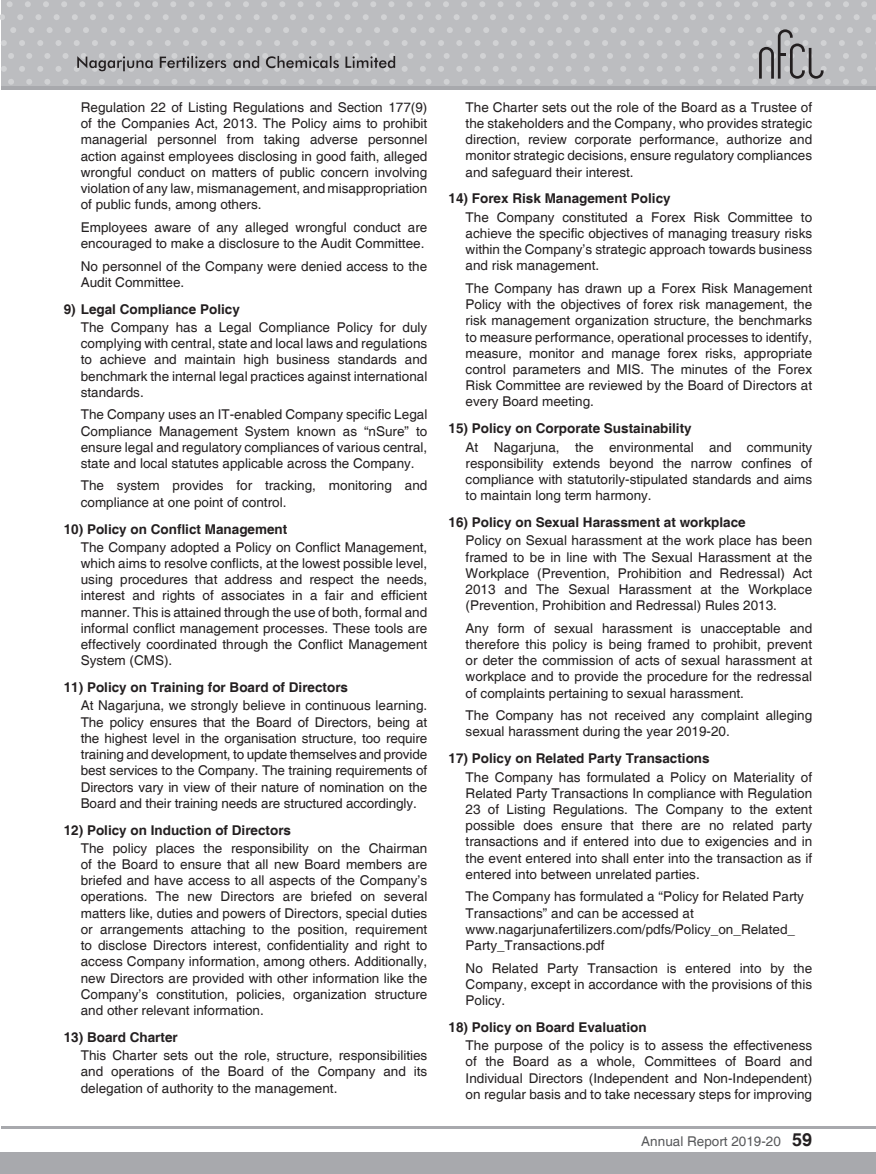
<style>
.page{position:relative;width:876px;height:1174px;background:#fff}
.page>*{position:absolute;margin:0;border:0;box-sizing:border-box;transform-origin:0 0}
.t1{font:13.5px/16.2px "Helvetica";color:#231f20;text-align:justify}
.t2{font:700 13.5px "Helvetica";color:#231f20}
.t3{font:13.5px "Helvetica";color:#57585a}
.s1{font-weight:700;font-size:18px;color:#231f20}
</style>
<div class="page">
<div style="left:1px;top:0;width:875px;height:88px;background:#bcbdc0"></div>
<svg style="left:0;top:14px;width:876px;height:6px"></svg>
<hr style="left:1px;top:1126px;width:875px;height:2px;background:#a8a9ad">
<div style="left:0;top:1152px;width:876px;height:22px;background:#a8a9ad"></div>
<svg style="left:1px;top:27px;width:875px;height:62px"></svg>
<svg style="left:7px;top:1px;width:860px;height:6px"></svg>
<p class="t1" style="left:81px;top:100px;width:348px">Regulation 22 of Listing Regulations and Section 177(9) of the Companies Act, 2013. The Policy aims to prohibit managerial personnel from taking adverse personnel action against employees disclosing in good faith, alleged wrongful conduct on matters of public concern involving violation of any law, mismanagement, and misappropriation of public funds, among others.</p>
<p class="t1" style="left:81px;top:219px;width:348px">Employees aware of any alleged wrongful conduct are encouraged to make a disclosure to the Audit Committee.</p>
<p class="t1" style="left:81px;top:258px;width:348px">No personnel of the Company were denied access to the<br>Audit Committee.</p>
<p class="t2" style="left:64px;top:300px;width:178px">9) Legal Compliance Policy</p>
<p class="t1" style="left:81px;top:319px;width:348px">The Company has a Legal Compliance Policy for duly complying with central, state and local laws and regulations to achieve and maintain high business standards and benchmark the internal legal practices against international standards.</p>
<p class="t1" style="left:81px;top:407px;width:348px">The Company uses an IT-enabled Company specific Legal Compliance Management System known as “nSure” to ensure legal and regulatory compliances of various central, state and local statutes applicable across the Company.</p>
<p class="t1" style="left:81px;top:478px;width:348px">The system provides for tracking, monitoring and compliance at one point of control.</p>
<p class="t2" style="left:64px;top:520px;width:225px">10) Policy on Conflict Management</p>
<p class="t1" style="left:81px;top:539px;width:348px">The Company adopted a Policy on Conflict Management, which aims to resolve conflicts, at the lowest possible level, using procedures that address and respect the needs, interest and rights of associates in a fair and efficient manner. This is attained through the use of both, formal and informal conflict management processes. These tools are effectively coordinated through the Conflict Management System (CMS).</p>
<p class="t2" style="left:64px;top:679px;width:286px">11) Policy on Training for Board of Directors</p>
<p class="t1" style="left:81px;top:698px;width:348px">At Nagarjuna, we strongly believe in continuous learning.<br>The policy ensures that the Board of Directors, being at the highest level in the organisation structure, too require training and development, to update themselves and provide best services to the Company. The training requirements of Directors vary in view of their nature of nomination on the Board and their training needs are structured accordingly.</p>
<p class="t2" style="left:64px;top:821px;width:229px">12) Policy on Induction of Directors</p>
<p class="t1" style="left:81px;top:840px;width:348px">The policy places the responsibility on the Chairman of the Board to ensure that all new Board members are briefed and have access to all aspects of the Company’s operations. The new Directors are briefed on several matters like, duties and powers of Directors, special duties or arrangements attaching to the position, requirement to disclose Directors interest, confidentiality and right to access Company information, among others. Additionally, new Directors are provided with other information like the Company’s constitution, policies, organization structure and other relevant information.</p>
<p class="t2" style="left:64px;top:1028px;width:116px">13) Board Charter</p>
<p class="t1" style="left:81px;top:1047px;width:348px">This Charter sets out the role, structure, responsibilities and operations of the Board of the Company and its delegation of authority to the management.</p>
<p class="t1" style="left:466px;top:99px;width:348px">The Charter sets out the role of the Board as a Trustee of the stakeholders and the Company, who provides strategic direction, review corporate performance, authorize and monitor strategic decisions, ensure regulatory compliances and safeguard their interest.</p>
<p class="t2" style="left:449px;top:190px;width:224px">14) Forex Risk Management Policy</p>
<p class="t1" style="left:466px;top:209px;width:348px">The Company constituted a Forex Risk Committee to achieve the specific objectives of managing treasury risks within the Company’s strategic approach towards business and risk management.</p>
<p class="t1" style="left:466px;top:281px;width:348px">The Company has drawn up a Forex Risk Management Policy with the objectives of forex risk management, the risk management organization structure, the benchmarks to measure performance, operational processes to identify, measure, monitor and manage forex risks, appropriate control parameters and MIS. The minutes of the Forex Risk Committee are reviewed by the Board of Directors at every Board meeting.</p>
<p class="t2" style="left:449px;top:420px;width:245px">15) Policy on Corporate Sustainability</p>
<p class="t1" style="left:466px;top:439px;width:348px">At Nagarjuna, the environmental and community responsibility extends beyond the narrow confines of compliance with statutorily-stipulated standards and aims to maintain long term harmony.</p>
<p class="t2" style="left:449px;top:514px;width:299px">16) Policy on Sexual Harassment at workplace</p>
<p class="t1" style="left:466px;top:533px;width:348px">Policy on Sexual harassment at the work place has been framed to be in line with The Sexual Harassment at the Workplace (Prevention, Prohibition and Redressal) Act 2013 and The Sexual Harassment at the Workplace (Prevention, Prohibition and Redressal) Rules 2013.</p>
<p class="t1" style="left:466px;top:620px;width:348px">Any form of sexual harassment is unacceptable and therefore this policy is being framed to prohibit, prevent or deter the commission of acts of sexual harassment at workplace and to provide the procedure for the redressal of complaints pertaining to sexual harassment.</p>
<p class="t1" style="left:466px;top:708px;width:348px">The Company has not received any complaint alleging sexual harassment during the year 2019-20.</p>
<p class="t2" style="left:449px;top:750px;width:263px">17) Policy on Related Party Transactions</p>
<p class="t1" style="left:466px;top:769px;width:348px">The Company has formulated a Policy on Materiality of Related Party Transactions In compliance with Regulation 23 of Listing Regulations. The Company to the extent possible does ensure that there are no related party transactions and if entered into due to exigencies and in the event entered into shall enter into the transaction as if entered into between unrelated parties.</p>
<p class="t1" style="left:466px;top:889px;width:340px;text-align:left">The Company has formulated a “Policy for Related Party Transactions” and can be accessed at www.nagarjunafertilizers.com/pdfs/Policy_on_Related_ Party_Transactions.pdf</p>
<p class="t1" style="left:466px;top:960px;width:348px">No Related Party Transaction is entered into by the Company, except in accordance with the provisions of this Policy.</p>
<p class="t2" style="left:449px;top:1018px;width:200px">18) Policy on Board Evaluation</p>
<p class="t1" style="left:466px;top:1037px;width:348px">The purpose of the policy is to assess the effectiveness of the Board as a whole, Committees of Board and Individual Directors (Independent and Non-Independent) on regular basis and to take necessary steps for improving</p>
<p class="t3" style="left:641px;top:1133px;width:172px">Annual Report 2019-20 <span class="s1">59</span></p>
</div>
